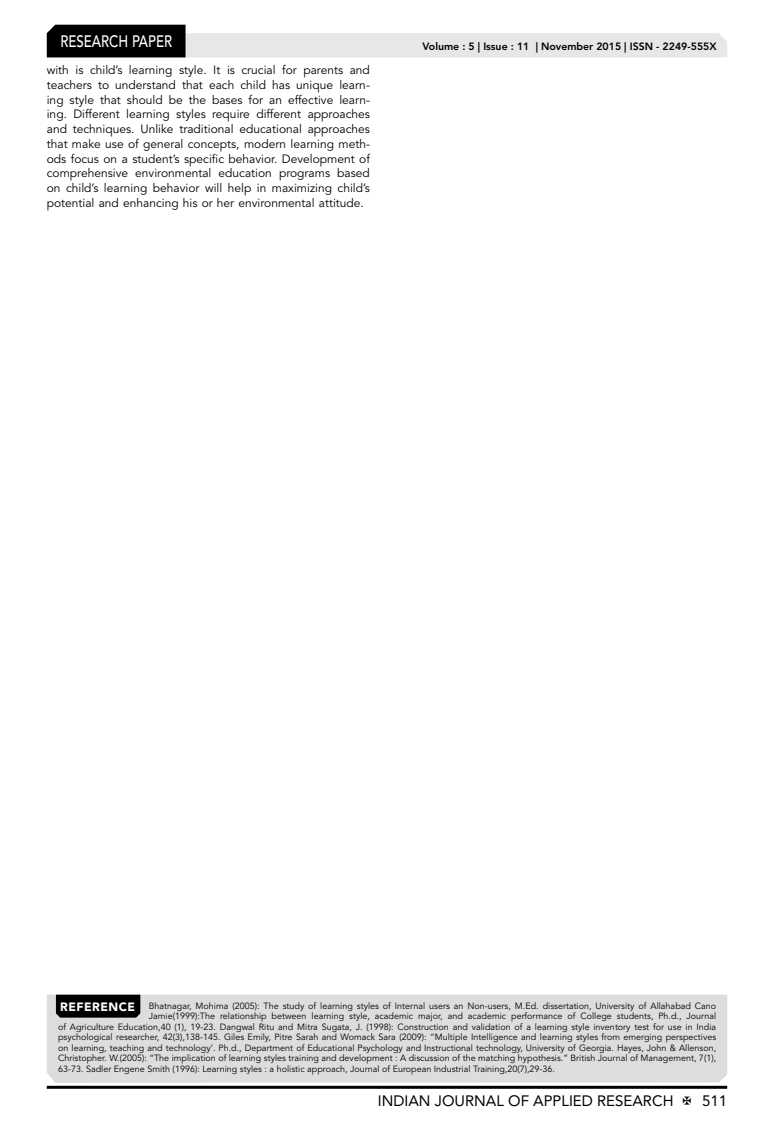
<style>
.page{position:relative;width:774px;height:1136px;background:#fff}
.page>*{position:absolute;margin:0;border:0;box-sizing:border-box;transform-origin:0 0}
.t1{font:500 16.5px "Avenir LT Std";color:#fff;scale:.8 1}
.t2{font:15px "Avenir LT Std";color:#000}
.t3{font:12px/14.7px "Avenir LT Std";color:#000;text-align:justify}
.t4{font:800 10.5px "Avenir LT Std";color:#000}
.t5{font:9px "Avenir LT Std";color:#000}
.s1{font-weight:900;font-size:12px;color:#fff}
</style>
<div class="page">
<hr style="left:47px;top:1085px;width:680px;height:3px;background:#000">
<svg style="left:47px;top:25px;width:680px;height:32px"></svg>
<div style="left:47px;top:994px;width:680px;height:88px;background:#dcddde"></div>
<div style="left:56px;top:994px;width:84px;height:23px;background:#000"></div>
<h1 class="t1" style="left:60px;top:32px;width:139px">RESEARCH PAPER</h1>
<p class="t3" style="left:47px;top:63px;width:325px">with is child’s learning style. It is crucial for parents and teachers to understand that each child has unique learn&shy;ing style that should be the bases for an effective learn&shy;ing. Different learning styles require different approaches and techniques. Unlike traditional educational approaches that make use of general concepts, modern learning meth&shy;ods focus on a student’s specific behavior. Development of comprehensive environmental education programs based on child’s learning behavior will help in maximizing child’s potential and enhancing his or her environmental attitude.</p>
<p class="t4" style="left:422px;top:41px;width:296px">Volume : 5 | Issue : 11 | November 2015 | ISSN - 2249-555X</p>
<p class="t5" style="left:60px;top:1000px;width:657px"><span class="s1">REFERENCE</span> Bhatnagar, Mohima (2005): The study of learning styles of Internal users an Non-users, M.Ed. dissertation, University of Allahabad Cano</p>
<p class="t5" style="left:149px;top:1010px;width:569px">Jamie(1999):The relationship between learning style, academic major, and academic performance of College students, Ph.d., Journal</p>
<p class="t5" style="left:58px;top:1021px;width:660px">of Agriculture Education,40 (1), 19-23. Dangwal Ritu and Mitra Sugata, J. (1998): Construction and validation of a learning style inventory test for use in India</p>
<p class="t5" style="left:58px;top:1031px;width:659px">psychological researcher, 42(3),138-145. Giles Emily, Pitre Sarah and Womack Sara (2009): “Multiple Intelligence and learning styles from emerging perspectives</p>
<p class="t5" style="left:58px;top:1042px;width:660px">on learning, teaching and technology’. Ph.d., Department of Educational Psychology and Instructional technology, University of Georgia. Hayes, John &amp; Allenson,</p>
<p class="t5" style="left:58px;top:1052px;width:659px">Christopher. W.(2005): “The implication of learning styles training and development : A discussion of the matching hypothesis.” British Journal of Management, 7(1),</p>
<p class="t5" style="left:58px;top:1063px;width:498px">63-73. Sadler Engene Smith (1996): Learning styles : a holistic approach, Journal of European Industrial Training,20(7),29-36.</p>
<h2 class="t2" style="left:378px;top:1091px;width:297px">INDIAN JOURNAL OF APPLIED RESEARCH</h2>
<h2 class="t2" style="left:702px;top:1091px;width:27px">511</h2>
</div>
